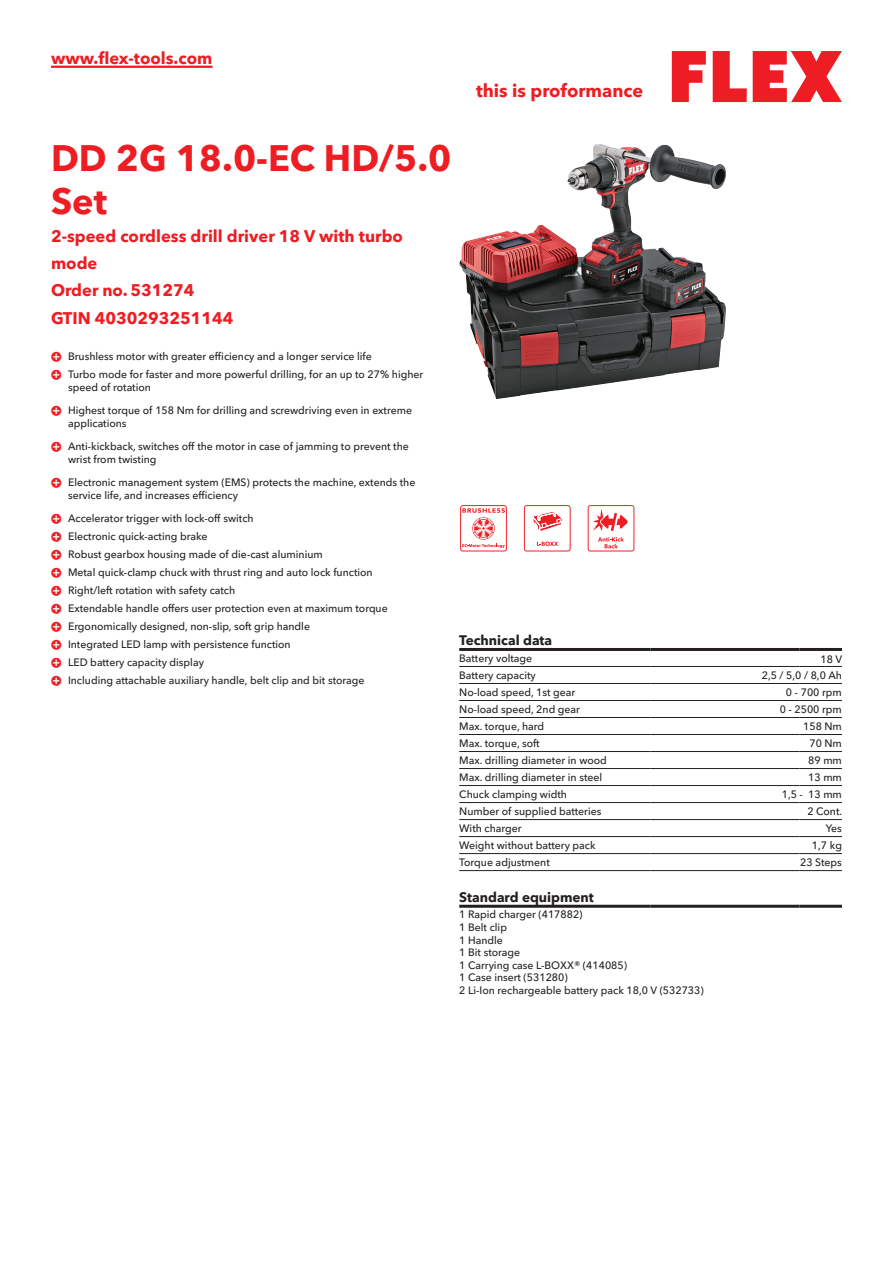
<style>
.page{position:relative;width:893px;height:1263px;background:#fff}
.page>*{position:absolute;margin:0;border:0;box-sizing:border-box;transform-origin:0 0}
.CB_AF_Product-name{font:700 36px/43.2px "Avenir Next W1 G";color:#ee1d23}
.t1{font:700 18px "Avenir Next W1 G";color:#ee1d23}
.CB_AF_Product-short{font:700 16.5px/27px "Avenir Next W1 G";color:#ee1d23}
.CB_AF_Order-number{font:700 16.5px "Avenir Next W1 G";color:#ee1d23}
.CB_AF_Table-headline{font:700 13.5px "Avenir Next W1 G";color:#231f20}
.CB_AF_Table-specific{font:500 10.5px/12.6px "Avenir Next W1 G";color:#231f20}
</style>
<div class="page">
<svg style="left:672px;top:51px;width:34px;height:51px"></svg>
<svg style="left:713px;top:51px;width:34px;height:51px"></svg>
<svg style="left:753px;top:51px;width:89px;height:51px"></svg>
<hr style="left:51px;top:66px;width:162px;height:2px;background:#ee1d23">
<img style="left:459px;top:144px;width:267px;height:255px">
<hr style="left:459px;top:666px;width:192px;height:1px;background:#231f20">
<hr style="left:651px;top:666px;width:148px;height:1px;background:#231f20">
<hr style="left:799px;top:666px;width:43px;height:1px;background:#231f20">
<hr style="left:459px;top:683px;width:192px;height:1px;background:#231f20">
<hr style="left:651px;top:683px;width:148px;height:1px;background:#231f20">
<hr style="left:799px;top:683px;width:43px;height:1px;background:#231f20">
<hr style="left:459px;top:700px;width:192px;height:1px;background:#231f20">
<hr style="left:651px;top:700px;width:148px;height:1px;background:#231f20">
<hr style="left:799px;top:700px;width:43px;height:1px;background:#231f20">
<hr style="left:459px;top:717px;width:192px;height:1px;background:#231f20">
<hr style="left:651px;top:717px;width:148px;height:1px;background:#231f20">
<hr style="left:799px;top:717px;width:43px;height:1px;background:#231f20">
<hr style="left:459px;top:734px;width:192px;height:1px;background:#231f20">
<hr style="left:651px;top:734px;width:148px;height:1px;background:#231f20">
<hr style="left:799px;top:734px;width:43px;height:1px;background:#231f20">
<hr style="left:459px;top:751px;width:192px;height:1px;background:#231f20">
<hr style="left:651px;top:751px;width:148px;height:1px;background:#231f20">
<hr style="left:799px;top:751px;width:43px;height:1px;background:#231f20">
<hr style="left:459px;top:768px;width:192px;height:1px;background:#231f20">
<hr style="left:651px;top:768px;width:148px;height:1px;background:#231f20">
<hr style="left:799px;top:768px;width:43px;height:1px;background:#231f20">
<hr style="left:459px;top:785px;width:192px;height:1px;background:#231f20">
<hr style="left:651px;top:785px;width:148px;height:1px;background:#231f20">
<hr style="left:799px;top:785px;width:43px;height:1px;background:#231f20">
<hr style="left:459px;top:802px;width:192px;height:1px;background:#231f20">
<hr style="left:651px;top:802px;width:148px;height:1px;background:#231f20">
<hr style="left:799px;top:802px;width:43px;height:1px;background:#231f20">
<hr style="left:459px;top:819px;width:192px;height:1px;background:#231f20">
<hr style="left:651px;top:819px;width:148px;height:1px;background:#231f20">
<hr style="left:799px;top:819px;width:43px;height:1px;background:#231f20">
<hr style="left:459px;top:836px;width:192px;height:1px;background:#231f20">
<hr style="left:651px;top:836px;width:148px;height:1px;background:#231f20">
<hr style="left:799px;top:836px;width:43px;height:1px;background:#231f20">
<hr style="left:459px;top:853px;width:192px;height:1px;background:#231f20">
<hr style="left:651px;top:853px;width:148px;height:1px;background:#231f20">
<hr style="left:799px;top:853px;width:43px;height:1px;background:#231f20">
<hr style="left:459px;top:870px;width:192px;height:1px;background:#231f20">
<hr style="left:651px;top:870px;width:148px;height:1px;background:#231f20">
<hr style="left:799px;top:870px;width:43px;height:1px;background:#231f20">
<hr style="left:459px;top:648px;width:192px;height:3px;background:#231f20">
<hr style="left:651px;top:648px;width:148px;height:3px;background:#231f20">
<hr style="left:799px;top:648px;width:43px;height:3px;background:#231f20">
<hr style="left:459px;top:905px;width:192px;height:3px;background:#231f20">
<hr style="left:651px;top:905px;width:148px;height:3px;background:#231f20">
<hr style="left:799px;top:905px;width:43px;height:3px;background:#231f20">
<svg style="left:460px;top:505px;width:47px;height:46px"></svg>
<svg style="left:524px;top:505px;width:47px;height:46px"></svg>
<svg style="left:588px;top:505px;width:46px;height:46px"></svg>
<h3 class="CB_AF_Product-short" style="left:51px;top:43px;width:163px">www.flex-tools.com</h3>
<h2 class="t1" style="left:476px;top:77px;width:169px">this is proformance</h2>
<p class="CB_AF_Product-name" style="left:51px;top:134px;width:402px">DD 2G 18.0-EC HD/5.0<br>Set</p>
<p class="CB_AF_Product-short" style="left:51px;top:221px;width:353px">2-speed cordless drill driver 18 V with turbo mode</p>
<p class="CB_AF_Order-number" style="left:51px;top:277px;width:145px">Order no. 531274</p>
<p class="CB_AF_Order-number" style="left:51px;top:305px;width:184px">GTIN 4030293251144</p>
<p class="CB_AF_Table-specific" style="left:68px;top:349px;width:305px">Brushless motor with greater efficiency and a longer service life</p>
<p class="CB_AF_Table-specific" style="left:68px;top:367px;width:357px">Turbo mode for faster and more powerful drilling, for an up to 27% higher speed of rotation</p>
<p class="CB_AF_Table-specific" style="left:68px;top:403px;width:346px">Highest torque of 158 Nm for drilling and screwdriving even in extreme applications</p>
<p class="CB_AF_Table-specific" style="left:68px;top:439px;width:342px">Anti-kickback, switches off the motor in case of jamming to prevent the wrist from twisting</p>
<p class="CB_AF_Table-specific" style="left:68px;top:475px;width:349px">Electronic management system (EMS) protects the machine, extends the service life, and increases efficiency</p>
<p class="CB_AF_Table-specific" style="left:68px;top:511px;width:187px">Accelerator trigger with lock-off switch</p>
<p class="CB_AF_Table-specific" style="left:68px;top:529px;width:141px">Electronic quick-acting brake</p>
<p class="CB_AF_Table-specific" style="left:68px;top:547px;width:256px">Robust gearbox housing made of die-cast aluminium</p>
<p class="CB_AF_Table-specific" style="left:68px;top:565px;width:306px">Metal quick-clamp chuck with thrust ring and auto lock function</p>
<p class="CB_AF_Table-specific" style="left:68px;top:583px;width:169px">Right/left rotation with safety catch</p>
<p class="CB_AF_Table-specific" style="left:68px;top:601px;width:321px">Extendable handle offers user protection even at maximum torque</p>
<p class="CB_AF_Table-specific" style="left:68px;top:619px;width:244px">Ergonomically designed, non-slip, soft grip handle</p>
<p class="CB_AF_Table-specific" style="left:68px;top:637px;width:224px">Integrated LED lamp with persistence function</p>
<p class="CB_AF_Table-specific" style="left:68px;top:655px;width:137px">LED battery capacity display</p>
<p class="CB_AF_Table-specific" style="left:68px;top:673px;width:298px">Including attachable auxiliary handle, belt clip and bit storage</p>
<p class="CB_AF_Table-headline" style="left:459px;top:630px;width:94px">Technical data</p>
<p class="CB_AF_Table-specific" style="left:459px;top:651px;width:75px">Battery voltage</p>
<p class="CB_AF_Table-specific" style="left:820px;top:652px;width:23px">18 V</p>
<p class="CB_AF_Table-specific" style="left:459px;top:668px;width:78px">Battery capacity</p>
<p class="CB_AF_Table-specific" style="left:762px;top:668px;width:82px">2,5 / 5,0 / 8,0 Ah</p>
<p class="CB_AF_Table-specific" style="left:459px;top:685px;width:118px">No-load speed, 1st gear</p>
<p class="CB_AF_Table-specific" style="left:786px;top:685px;width:57px">0 - 700 rpm</p>
<p class="CB_AF_Table-specific" style="left:459px;top:702px;width:122px">No-load speed, 2nd gear</p>
<p class="CB_AF_Table-specific" style="left:780px;top:702px;width:64px">0 - 2500 rpm</p>
<p class="CB_AF_Table-specific" style="left:459px;top:719px;width:86px">Max. torque, hard</p>
<p class="CB_AF_Table-specific" style="left:803px;top:719px;width:40px">158 Nm</p>
<p class="CB_AF_Table-specific" style="left:459px;top:736px;width:82px">Max. torque, soft</p>
<p class="CB_AF_Table-specific" style="left:809px;top:736px;width:34px">70 Nm</p>
<p class="CB_AF_Table-specific" style="left:459px;top:753px;width:149px">Max. drilling diameter in wood</p>
<p class="CB_AF_Table-specific" style="left:808px;top:753px;width:35px">89 mm</p>
<p class="CB_AF_Table-specific" style="left:459px;top:770px;width:144px">Max. drilling diameter in steel</p>
<p class="CB_AF_Table-specific" style="left:808px;top:770px;width:35px">13 mm</p>
<p class="CB_AF_Table-specific" style="left:459px;top:787px;width:109px">Chuck clamping width</p>
<p class="CB_AF_Table-specific" style="left:782px;top:787px;width:62px">1,5 - 13 mm</p>
<p class="CB_AF_Table-specific" style="left:459px;top:804px;width:144px">Number of supplied batteries</p>
<p class="CB_AF_Table-specific" style="left:807px;top:804px;width:36px">2 Cont.</p>
<p class="CB_AF_Table-specific" style="left:459px;top:821px;width:64px">With charger</p>
<p class="CB_AF_Table-specific" style="left:826px;top:821px;width:18px">Yes</p>
<p class="CB_AF_Table-specific" style="left:459px;top:838px;width:138px">Weight without battery pack</p>
<p class="CB_AF_Table-specific" style="left:812px;top:838px;width:32px">1,7 kg</p>
<p class="CB_AF_Table-specific" style="left:459px;top:855px;width:92px">Torque adjustment</p>
<p class="CB_AF_Table-specific" style="left:800px;top:855px;width:43px">23 Steps</p>
<p class="CB_AF_Table-headline" style="left:459px;top:886px;width:136px">Standard equipment</p>
<p class="CB_AF_Table-specific" style="left:459px;top:907px;width:246px">1 Rapid charger (417882)<br>1 Belt clip<br>1 Handle<br>1 Bit storage<br>1 Carrying case L-BOXX® (414085)<br>1 Case insert (531280)<br>2 Li-Ion rechargeable battery pack 18,0 V (532733)</p>
</div>
